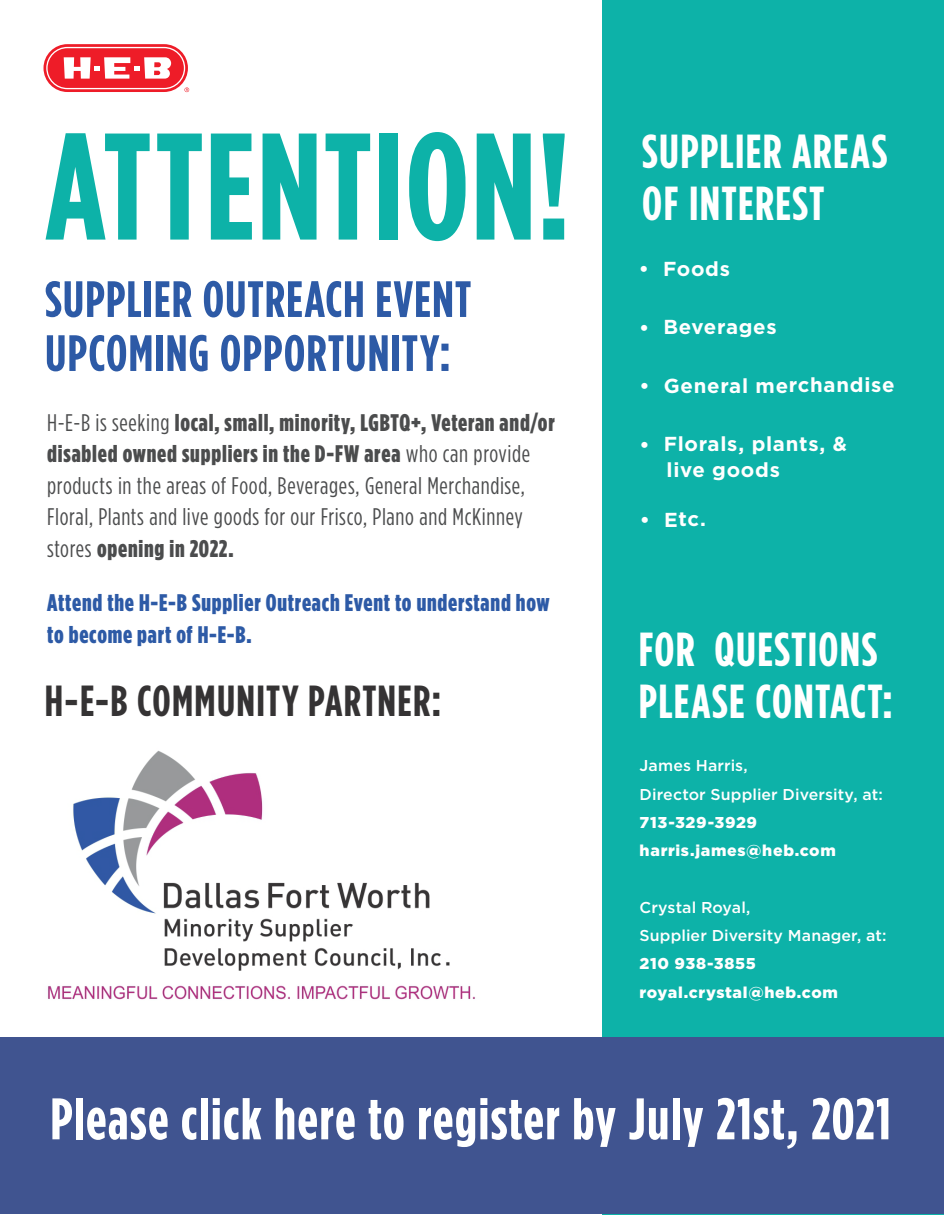
<style>
.page{position:relative;width:945px;height:1215px;background:#fff}
.page>*{position:absolute;margin:0;border:0;box-sizing:border-box;transform-origin:0 0}
.t1{font:700 151.5px "Gotham Condensed";letter-spacing:.01em;color:#0db2a8}
.t2{font:700 58.5px "Gotham Condensed";letter-spacing:.02em;color:#fff}
.t3{font:700 51px/54px "Gotham Condensed";letter-spacing:.02em;color:#2d5aa6}
.t4{font:700 47.7px/52.7px "Gotham Condensed";letter-spacing:.03em;color:#fff}
.t5{font:700 43.5px "Gotham Condensed";letter-spacing:.03em;color:#353334}
.t6{font:24px/31.5px "Gotham Condensed";letter-spacing:.025em;color:#4b4c4d}
.t7{font:900 24px/31.5px "Gotham Condensed";letter-spacing:.035em;color:#2d5aa6}
.t8{font:700 20.25px/25.7px "Gotham";letter-spacing:.025em;color:#fff}
.t9{font:500 15.75px/28.3px "Gotham";letter-spacing:.005em;color:#fff}
.t10{font:900 15.75px/28.3px "Gotham";letter-spacing:.04em;color:#fff}
.s1{font-weight:900}
</style>
<div class="page">
<img style="left:48px;top:750px;width:427px;height:250px">
<svg style="left:44px;top:44px;width:144px;height:48px"></svg>
<svg style="left:46px;top:47px;width:139px;height:42px"></svg>
<div style="left:48px;top:48px;width:136px;height:40px;background:#ee1c28;border-radius:20px"></div>
<svg style="left:64px;top:57px;width:107px;height:22px"></svg>
<svg style="left:184px;top:87px;width:5px;height:5px"></svg>
<div style="left:602px;top:0;width:342px;height:1215px;background:#0db2a8"></div>
<div style="left:0;top:1037px;width:944px;height:177px;background:#405490"></div>
<h1 class="t1" style="left:45px;top:98px;width:527px">ATTENTION!</h1>
<h3 class="t3" style="left:45px;top:272px;width:428px">SUPPLIER OUTREACH EVENT<br>UPCOMING OPPORTUNITY:</h3>
<p class="t6" style="left:47px;top:406px;width:509px">H-E-B is seeking <span class="s1">local, small, minority, LGBTQ+, Veteran and/or disabled owned suppliers in the D-FW area</span> who can provide products in the areas of Food, Beverages, General Merchandise, Floral, Plants and live goods for our Frisco, Plano and McKinney stores <span class="s1">opening in 2022.</span></p>
<p class="t7" style="left:47px;top:587px;width:504px">Attend the H-E-B Supplier Outreach Event to understand how to become part of H-E-B.</p>
<h3 class="t5" style="left:45px;top:676px;width:398px">H-E-B COMMUNITY PARTNER:</h3>
<h3 class="t4" style="left:642px;top:125px;width:246px">SUPPLIER AREAS<br>OF INTEREST</h3>
<p class="t8" style="left:639px;top:256px;width:93px">• Foods</p>
<p class="t8" style="left:639px;top:314px;width:139px">• Beverages</p>
<p class="t8" style="left:639px;top:372px;width:257px">• General merchandise</p>
<p class="t8" style="left:667px;top:431px;width:182px;text-indent:-27px">• Florals, plants, &amp; live goods</p>
<p class="t8" style="left:640px;top:506px;width:68px">• Etc.</p>
<h3 class="t4" style="left:639px;top:623px;width:256px">FOR QUESTIONS<br>PLEASE CONTACT:</h3>
<p class="t9" style="left:640px;top:751px;width:245px">James Harris,<br>Director Supplier Diversity, at:</p>
<p class="t10" style="left:640px;top:808px;width:198px">713-329-3929 harris.james@heb.com</p>
<p class="t9" style="left:640px;top:893px;width:248px">Crystal Royal,<br>Supplier Diversity Manager, at:</p>
<p class="t10" style="left:640px;top:949px;width:200px">210 938-3855 royal.crystal@heb.com</p>
<h2 class="t2" style="left:50px;top:1085px;width:842px">Please click here to register by July 21st, 2021</h2>
</div>
